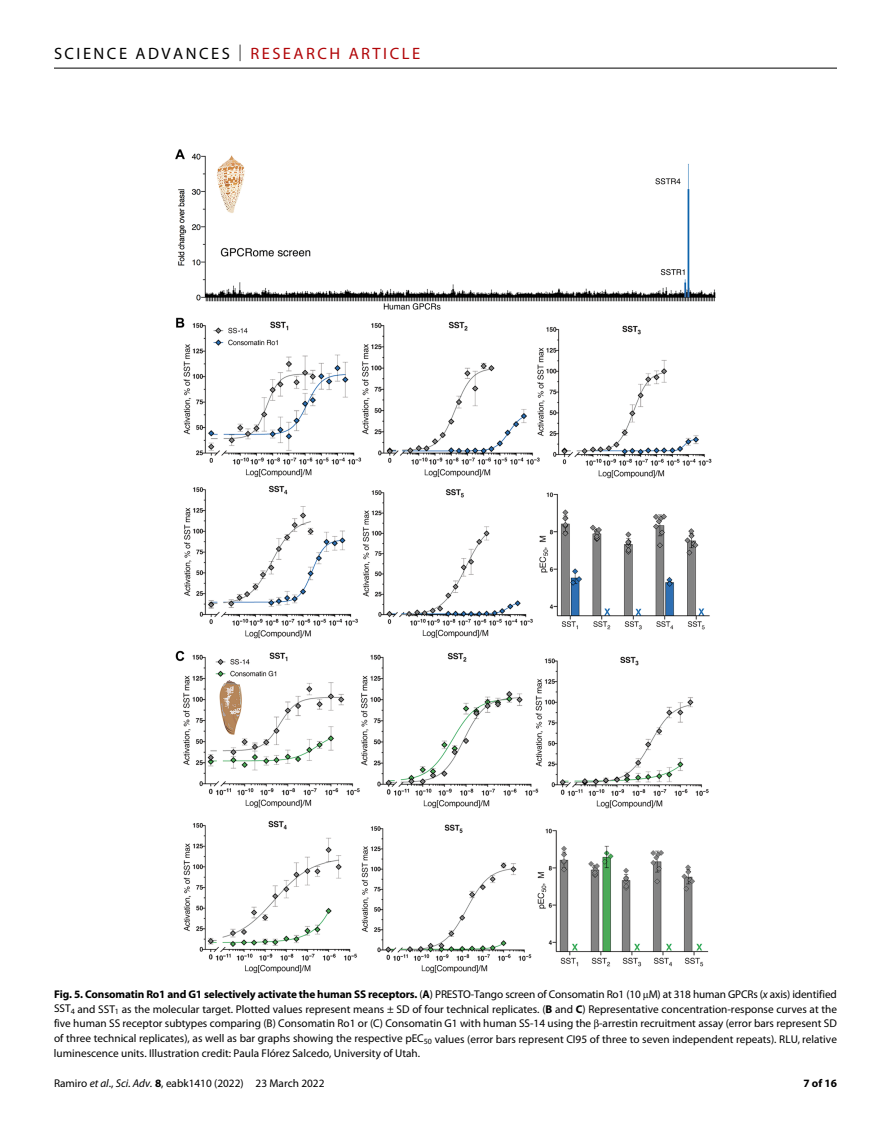
<style>
.page{position:relative;width:891px;height:1134px;background:#fff}
.page>*{position:absolute;margin:0;border:0;box-sizing:border-box;transform-origin:0 0}
.t1{font:16.5px "Myriad Pro";letter-spacing:.15em;color:#000}
.t2{font:11.25px/15px "Myriad Pro";color:#000;text-align:justify}
.t3{font:700 11.25px "Myriad Pro";color:#000}
.s1{font-weight:300}
.s2{color:#b10508}
.s3{font-weight:700}
.s4{font-style:italic}
</style>
<div class="page">
<hr style="left:54px;top:68px;width:783px;height:1px;background:#000">
<img style="left:175px;top:149px;width:541px;height:824px">
<h1 class="t1" style="left:54px;top:40px;width:368px">SCIENCE ADVANCES <span class="s1">|</span> <span class="s2">RESEARCH ARTICLE</span></h1>
<p class="t2" style="left:54px;top:986px;width:785px"><span class="s3">Fig. 5. Consomatin Ro1 and G1 selectively activate the human SS receptors.</span> (<span class="s3">A</span>) PRESTO-Tango screen of Consomatin Ro1 (10 M) at 318 human GPCRs (<span class="s4">x</span> axis) identified SST<sub>4</sub> and SST<sub>1</sub> as the molecular target. Plotted values represent means ± SD of four technical replicates. (<span class="s3">B</span> and <span class="s3">C</span>) Representative concentration-response curves at the five human SS receptor subtypes comparing (B) Consomatin Ro1 or (C) Consomatin G1 with human SS-14 using the -arrestin recruitment assay (error bars represent SD of three technical replicates), as well as bar graphs showing the respective pEC<sub>50</sub> values (error bars represent CI95 of three to seven independent repeats). RLU, relative luminescence units. Illustration credit: Paula Flórez Salcedo, University of Utah.</p>
<p class="t2" style="left:54px;top:1076px;width:272px">Ramiro <span class="s4">et al</span>., <span class="s4">Sci. Adv.</span> <span class="s3">8</span>, eabk1410 (2022) 23 March 2022</p>
<p class="t3" style="left:803px;top:1074px;width:35px">7 of 16</p>
</div>
